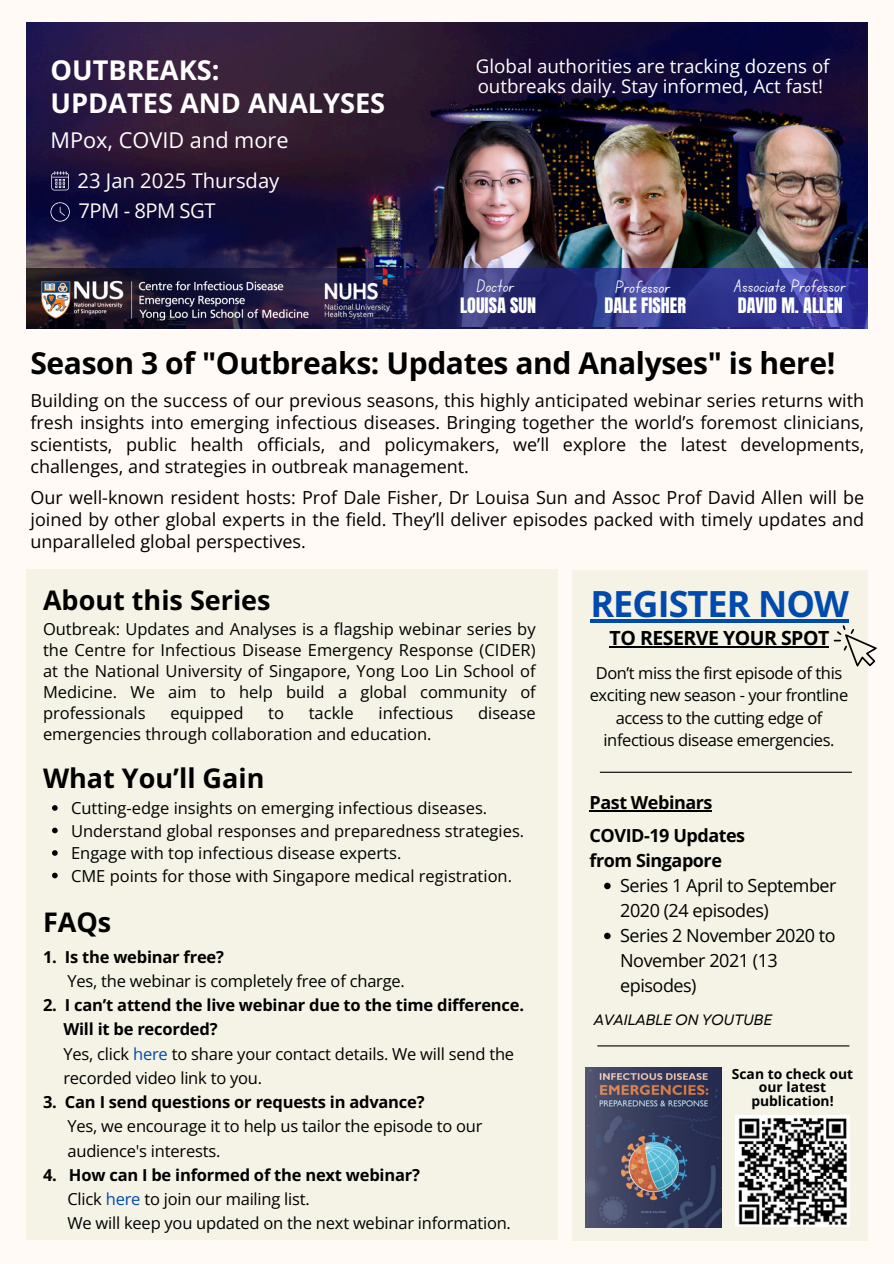
<style>
.page{position:relative;width:894px;height:1264px;background:#fff}
.page>*{position:absolute;margin:0;border:0;box-sizing:border-box;transform-origin:0 0}
.t1{font:700 36px "Open Sans";letter-spacing:-.025em;color:#004aad}
.t2{font:700 30px "Open Sans";letter-spacing:-.015em;color:#000}
.t3{font:700 27.15px/32.7px "Open Sans";color:#fff}
.t4{font:700 27px "Open Sans";color:#000}
.t5{font:21.75px "Open Sans";color:#fff}
.t6{font:20.25px "Open Sans";color:#fff}
.t7{font:20.25px "Open Sans";letter-spacing:-.025em;color:#fffaf6}
.t8{font:700 19.5px "Open Sans";letter-spacing:-.025em;color:#000}
.t9{font:18.75px/20.2px "Open Sans";color:#fff}
.t10{font:18.15px "Canva School Font";color:#fff}
.t11{font:18.15px "Anton";color:#fff}
.t12{font:18px/22px "Open Sans";color:#000;text-align:justify}
.t13{font:18px/25px "Open Sans";letter-spacing:-.025em;color:#000}
.t14{font:700 18px "Open Sans";letter-spacing:-.025em;color:#000}
.t15{font:16.5px/21px "Open Sans";letter-spacing:-.015em;color:#000;text-align:justify}
.t16{font:700 16.5px "Open Sans";letter-spacing:-.015em;color:#000}
.t17{font:italic 15px "Garet";letter-spacing:-.025em;color:#000}
.t18{font:700 13.8px/13.5px "Open Sans";color:#000;text-align:center}
.s1{color:#004aad}
</style>
<div class="page">
<div style="left:0;top:0;width:893px;height:1263px;background:#fffaf6"></div>
<img style="left:26px;top:23px;width:841px;height:306px">
<img style="left:518px;top:103px;width:164px;height:165px">
<img style="left:682px;top:82px;width:183px;height:186px">
<img style="left:387px;top:122px;width:222px;height:146px">
<svg style="left:406px;top:268px;width:461px;height:60px;background:#2e3182"></svg>
<div style="left:572px;top:569px;width:295px;height:671px;background:#f4f3e6"></div>
<hr style="left:599px;top:771px;width:252px;height:1px;background:#000">
<hr style="left:590px;top:619px;width:258px;height:3px;background:#004aad">
<hr style="left:609px;top:646px;width:219px;height:1px;background:#000">
<svg style="left:833px;top:625px;width:44px;height:41px"></svg>
<img style="left:26px;top:268px;width:287px;height:60px">
<div style="left:26px;top:569px;width:531px;height:670px;background:#f4f3e6"></div>
<hr style="left:589px;top:810px;width:123px;height:1px;background:#000">
<svg style="left:604px;top:882px;width:6px;height:7px"></svg>
<svg style="left:604px;top:932px;width:6px;height:7px"></svg>
<img style="left:585px;top:1067px;width:135px;height:160px">
<hr style="left:597px;top:1045px;width:252px;height:1px;background:#000">
<svg style="left:51px;top:171px;width:18px;height:19px"></svg>
<svg style="left:50px;top:202px;width:20px;height:19px"></svg>
<img style="left:313px;top:257px;width:93px;height:72px">
<svg style="left:52px;top:805px;width:6px;height:5px"></svg>
<svg style="left:52px;top:827px;width:6px;height:6px"></svg>
<svg style="left:52px;top:850px;width:6px;height:5px"></svg>
<svg style="left:52px;top:872px;width:6px;height:6px"></svg>
<img style="left:735px;top:1115px;width:114px;height:111px">
<p class="t3" style="left:50px;top:54px;width:336px">OUTBREAKS:<br>UPDATES AND ANALYSES</p>
<p class="t5" style="left:50px;top:125px;width:239px">MPox, COVID and more</p>
<h5 class="t6" style="left:77px;top:166px;width:203px">23 Jan 2025 Thursday</h5>
<h5 class="t7" style="left:78px;top:196px;width:138px">7PM - 8PM SGT</h5>
<p class="t9" style="left:476px;top:55px;width:355px">Global authorities are tracking dozens of outbreaks daily. Stay informed, Act fast!</p>
<p class="t10" style="left:476px;top:278px;width:39px">Doctor</p>
<p class="t11" style="left:460px;top:292px;width:77px">LOUISA SUN</p>
<p class="t10" style="left:615px;top:279px;width:56px">Professor</p>
<h4 class="t11" style="left:604px;top:292px;width:83px">DALE FISHER</h4>
<p class="t10" style="left:734px;top:278px;width:113px">Associate Professor</p>
<p class="t11" style="left:737px;top:292px;width:106px">DAVID M. ALLEN</p>
<p class="t2" style="left:31px;top:342px;width:806px">Season 3 of "Outbreaks: Updates and Analyses" is here!</p>
<p class="t12" style="left:31px;top:389px;width:835px">Building on the success of our previous seasons, this highly anticipated webinar series returns with fresh insights into emerging infectious diseases. Bringing together the world’s foremost clinicians, scientists, public health officials, and policymakers, we’ll explore the latest developments, challenges, and strategies in outbreak management.</p>
<h2 class="t12" style="left:31px;top:486px;width:835px">Our well-known resident hosts: Prof Dale Fisher, Dr Louisa Sun and Assoc Prof David Allen will be joined by other global experts in the field. They’ll deliver episodes packed with timely updates and unparalleled global perspectives.</h2>
<p class="t4" style="left:43px;top:580px;width:229px">About this Series</p>
<p class="t15" style="left:43px;top:618px;width:494px">Outbreak: Updates and Analyses is a flagship webinar series by the Centre for Infectious Disease Emergency Response (CIDER) at the National University of Singapore, Yong Loo Lin School of Medicine. We aim to help build a global community of professionals</p>
<p class="t1" style="left:590px;top:578px;width:260px">REGISTER NOW</p>
<p class="t8" style="left:609px;top:624px;width:221px">TO RESERVE YOUR SPOT</p>
<p class="t15" style="left:589px;top:661px;width:260px;line-height:22.5px;text-align:center">Don’t miss the first episode of this exciting new season - your frontline access to the cutting edge of infectious disease emergencies.</p>
<p class="t15" style="left:170px;top:702px;width:75px">equipped</p>
<p class="t15" style="left:268px;top:702px;width:17px">to</p>
<p class="t15" style="left:308px;top:702px;width:46px">tackle</p>
<p class="t15" style="left:378px;top:702px;width:76px">infectious</p>
<p class="t15" style="left:478px;top:702px;width:59px">disease</p>
<p class="t15" style="left:43px;top:723px;width:390px">emergencies through collaboration and education.</p>
<h3 class="t4" style="left:43px;top:759px;width:223px">What You’ll Gain</h3>
<p class="t15" style="left:71px;top:797px;width:417px">Cutting-edge insights on emerging infectious diseases.</p>
<h3 class="t15" style="left:71px;top:819px;width:454px">Understand global responses and preparedness strategies.</h3>
<p class="t15" style="left:71px;top:842px;width:331px">Engage with top infectious disease experts.</p>
<p class="t15" style="left:71px;top:864px;width:442px">CME points for those with Singapore medical registration.</p>
<p class="t4" style="left:43px;top:902px;width:70px">FAQs</p>
<p class="t16" style="left:43px;top:944px;width:182px">1. Is the webinar free?</p>
<h3 class="t15" style="left:67px;top:969px;width:339px">Yes, the webinar is completely free of charge.</h3>
<p class="t16" style="left:43px;top:993px;width:482px">2. I can’t attend the live webinar due to the time difference.</p>
<p class="t16" style="left:63px;top:1017px;width:156px">Will it be recorded?</p>
<p class="t15" style="left:63px;top:1042px;width:452px">Yes, click <span class="s1">here</span> to share your contact details. We will send the</p>
<p class="t15" style="left:63px;top:1066px;width:200px">recorded video link to you.</p>
<p class="t16" style="left:43px;top:1090px;width:383px">3. Can I send questions or requests in advance?</p>
<p class="t15" style="left:67px;top:1115px;width:416px">Yes, we encourage it to help us tailor the episode to our</p>
<p class="t15" style="left:67px;top:1139px;width:154px">audience's interests.</p>
<p class="t16" style="left:43px;top:1163px;width:378px">4. How can I be informed of the next webinar?</p>
<p class="t15" style="left:67px;top:1188px;width:244px">Click <span class="s1">here</span> to join our mailing list.</p>
<p class="t15" style="left:67px;top:1212px;width:445px">We will keep you updated on the next webinar information.</p>
<h1 class="t14" style="left:589px;top:790px;width:124px">Past Webinars</h1>
<p class="t14" style="left:589px;top:823px;width:157px">COVID-19 Updates</p>
<p class="t14" style="left:589px;top:848px;width:134px">from Singapore</p>
<p class="t13" style="left:620px;top:872px;width:218px">Series 1 April to September<br>2020 (24 episodes)</p>
<p class="t13" style="left:620px;top:922px;width:217px">Series 2 November 2020 to<br>November 2021 (13 episodes)</p>
<p class="t17" style="left:593px;top:1008px;width:180px">AVAILABLE ON YOUTUBE</p>
<h6 class="t18" style="left:731px;top:1066px;width:123px">Scan to check out our latest publication!</h6>
</div>
